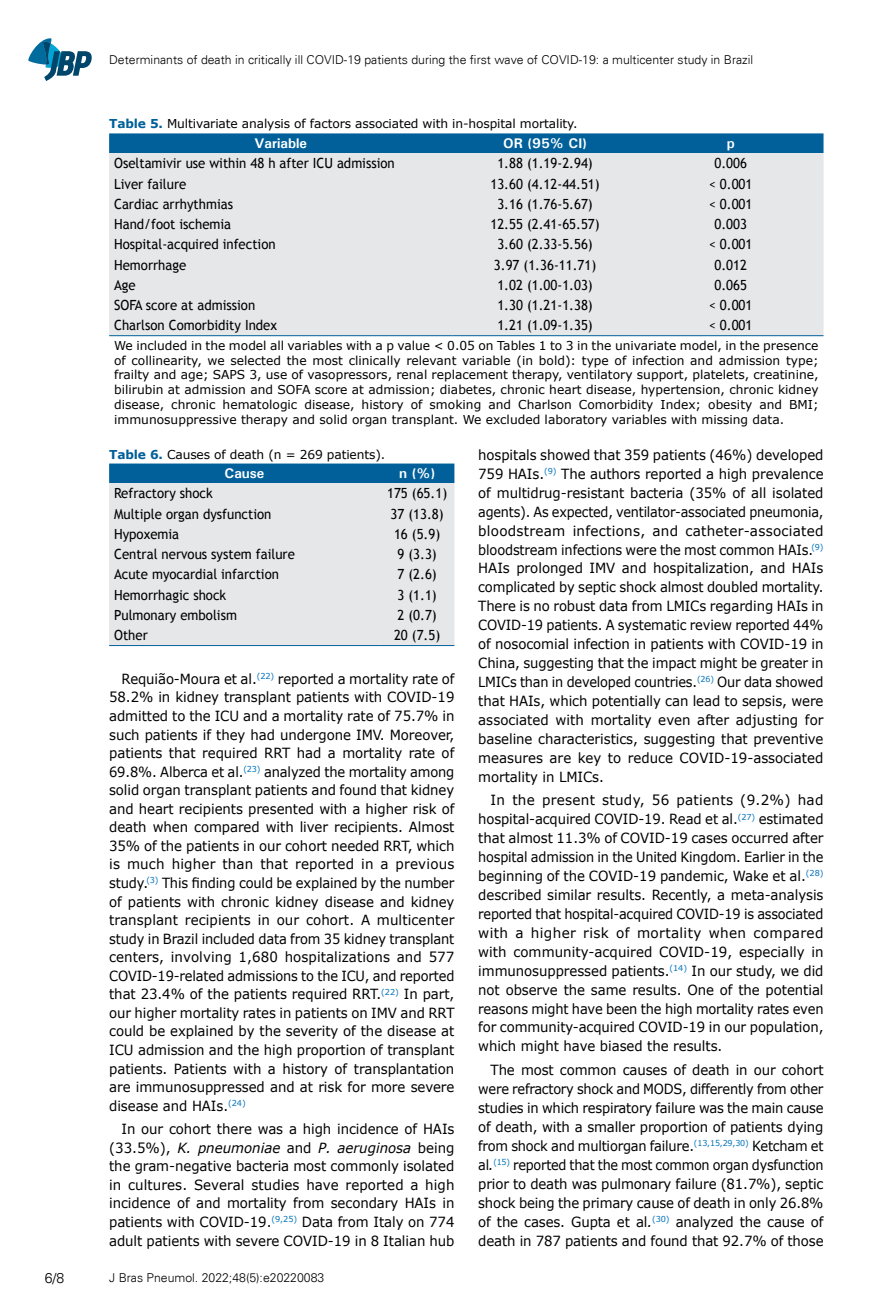
<style>
.page{position:relative;width:893px;height:1315px;background:#fff}
.page>*{position:absolute;margin:0;border:0;box-sizing:border-box;transform-origin:0 0}
.t1{font:14px/18.6px "Verdana";letter-spacing:-.005em;color:#000;text-align:justify;scale:.95 1}
.t2{font:14px/18.9px "Verdana";letter-spacing:-.005em;color:#000;text-align:justify}
.t3{font:14px "Trebuchet MS";color:#000;scale:.94 1}
.t4{font:700 14px "Univers";color:#fff}
.t5{font:300 14px "Univers";color:#000}
.t6{font:12.25px/14.7px "Verdana";letter-spacing:-.01em;color:#000;text-align:justify}
.t7{font:300 12.25px "Univers";color:#000}
.s1{font-weight:700;color:#01609a}
.s2{font-style:italic}
</style>
<div class="page">
<svg style="left:28px;top:38px;width:64px;height:43px"></svg>
<div style="left:109px;top:133px;width:714px;height:20px;background:#01609a"></div>
<div style="left:109px;top:153px;width:714px;height:182px;background:#e6e7e8"></div>
<hr style="left:109px;top:335px;width:343px;height:1px;background:#01609a">
<hr style="left:452px;top:335px;width:186px;height:1px;background:#01609a">
<hr style="left:638px;top:335px;width:185px;height:1px;background:#01609a">
<div style="left:109px;top:463px;width:345px;height:20px;background:#01609a"></div>
<div style="left:109px;top:483px;width:345px;height:162px;background:#e6e7e8"></div>
<hr style="left:109px;top:645px;width:271px;height:1px;background:#01609a">
<hr style="left:380px;top:645px;width:74px;height:1px;background:#01609a">
<p class="t7" style="left:109px;top:52px;width:645px">Determinants of death in critically ill COVID-19 patients during the first wave of COVID-19: a multicenter study in Brazil</p>
<p class="t6" style="left:109px;top:117px;width:470px"><span class="s1">Table 5.</span> Multivariate analysis of factors associated with in-hospital mortality.</p>
<p class="t4" style="left:255px;top:135px;width:54px">Variable</p>
<p class="t4" style="left:503px;top:135px;width:85px">OR (95% CI)</p>
<p class="t4" style="left:727px;top:135px;width:10px">p</p>
<p class="t3" style="left:114px;top:155px;width:300px">Oseltamivir use within 48 h after ICU admission</p>
<p class="t3" style="left:497px;top:155px;width:103px">1.88 (1.19-2.94)</p>
<p class="t3" style="left:714px;top:155px;width:36px">0.006</p>
<p class="t3" style="left:114px;top:175px;width:78px">Liver failure</p>
<p class="t3" style="left:490px;top:175px;width:118px">13.60 (4.12-44.51)</p>
<p class="t3" style="left:709px;top:175px;width:48px">&lt; 0.001</p>
<p class="t3" style="left:114px;top:196px;width:128px">Cardiac arrhythmias</p>
<p class="t3" style="left:497px;top:196px;width:103px">3.16 (1.76-5.67)</p>
<p class="t3" style="left:709px;top:196px;width:48px">&lt; 0.001</p>
<p class="t3" style="left:114px;top:216px;width:126px">Hand/foot ischemia</p>
<p class="t3" style="left:490px;top:216px;width:118px">12.55 (2.41-65.57)</p>
<p class="t3" style="left:714px;top:216px;width:36px">0.003</p>
<p class="t3" style="left:114px;top:236px;width:173px">Hospital-acquired infection</p>
<p class="t3" style="left:497px;top:236px;width:103px">3.60 (2.33-5.56)</p>
<p class="t3" style="left:709px;top:236px;width:48px">&lt; 0.001</p>
<p class="t3" style="left:114px;top:256px;width:78px">Hemorrhage</p>
<p class="t3" style="left:494px;top:256px;width:110px">3.97 (1.36-11.71)</p>
<p class="t3" style="left:714px;top:256px;width:36px">0.012</p>
<p class="t3" style="left:114px;top:277px;width:25px">Age</p>
<p class="t3" style="left:497px;top:277px;width:103px">1.02 (1.00-1.03)</p>
<p class="t3" style="left:714px;top:277px;width:36px">0.065</p>
<p class="t3" style="left:114px;top:297px;width:152px">SOFA score at admission</p>
<p class="t3" style="left:497px;top:297px;width:103px">1.30 (1.21-1.38)</p>
<p class="t3" style="left:709px;top:297px;width:48px">&lt; 0.001</p>
<p class="t3" style="left:114px;top:317px;width:175px">Charlson Comorbidity Index</p>
<p class="t3" style="left:497px;top:317px;width:103px">1.21 (1.09-1.35)</p>
<p class="t3" style="left:709px;top:317px;width:48px">&lt; 0.001</p>
<p class="t6" style="left:114px;top:338px;width:706px">We included in the model all variables with a p value &lt; 0.05 on Tables 1 to 3 in the univariate model, in the presence of collinearity, we selected the most clinically relevant variable (in bold): type of infection and admission type; frailty and age; SAPS 3, use of vasopressors, renal replacement therapy, ventilatory support, platelets, creatinine, bilirubin at admission and SOFA score at admission; diabetes, chronic heart disease, hypertension, chronic kidney disease, chronic hematologic disease, history of smoking and Charlson Comorbidity Index; obesity and BMI; immunosuppressive therapy and solid organ transplant. We excluded laboratory variables with missing data.</p>
<p class="t6" style="left:109px;top:447px;width:278px"><span class="s1">Table 6.</span> Causes of death (n = 269 patients).</p>
<p class="t4" style="left:225px;top:465px;width:41px">Cause</p>
<p class="t4" style="left:399px;top:465px;width:38px">n (%)</p>
<p class="t3" style="left:114px;top:485px;width:107px">Refractory shock</p>
<p class="t3" style="left:387px;top:485px;width:65px">175 (65.1)</p>
<p class="t3" style="left:114px;top:505px;width:169px">Multiple organ dysfunction</p>
<p class="t3" style="left:391px;top:505px;width:58px">37 (13.8)</p>
<p class="t3" style="left:114px;top:526px;width:71px">Hypoxemia</p>
<p class="t3" style="left:394px;top:526px;width:51px">16 (5.9)</p>
<p class="t3" style="left:114px;top:546px;width:194px">Central nervous system failure</p>
<p class="t3" style="left:397px;top:546px;width:43px">9 (3.3)</p>
<p class="t3" style="left:114px;top:566px;width:177px">Acute myocardial infarction</p>
<p class="t3" style="left:397px;top:566px;width:43px">7 (2.6)</p>
<p class="t3" style="left:114px;top:586px;width:121px">Hemorrhagic shock</p>
<p class="t3" style="left:397px;top:586px;width:43px">3 (1.1)</p>
<p class="t3" style="left:114px;top:607px;width:132px">Pulmonary embolism</p>
<p class="t3" style="left:397px;top:607px;width:43px">2 (0.7)</p>
<p class="t3" style="left:114px;top:627px;width:37px">Other</p>
<p class="t3" style="left:394px;top:627px;width:51px">20 (7.5)</p>
<p class="t1" style="left:478px;top:445px;width:365px">hospitals showed that 359 patients (46%) developed 759 HAIs.<sup>(9)</sup> The authors reported a high prevalence of multidrug-resistant bacteria (35% of all isolated agents). As expected, ventilator-associated pneumonia, bloodstream infections, and catheter-associated bloodstream infections were the most common HAIs.<sup>(9)<br></sup>HAIs prolonged IMV and hospitalization, and HAIs complicated by septic shock almost doubled mortality.<br>There is no robust data from LMICs regarding HAIs in COVID-19 patients. A systematic review reported 44% of nosocomial infection in patients with COVID-19 in China, suggesting that the impact might be greater in LMICs than in developed countries.<sup>(26)</sup> Our data showed that HAIs, which potentially can lead to sepsis, were associated with mortality even after adjusting for baseline characteristics, suggesting that preventive measures are key to reduce COVID-19-associated mortality in LMICs.</p>
<p class="t2" style="left:478px;top:791px;width:347px;text-indent:12px">In the present study, 56 patients (9.2%) had hospital-acquired COVID-19. Read et al.<sup>(27)</sup> estimated that almost 11.3% of COVID-19 cases occurred after hospital admission in the United Kingdom. Earlier in the beginning of the COVID-19 pandemic, Wake et al.<sup>(28) </sup>described similar results. Recently, a meta-analysis reported that hospital-acquired COVID-19 is associated with a higher risk of mortality when compared with community-acquired COVID-19, especially in immunosuppressed patients.<sup>(14)</sup> In our study, we did not observe the same results. One of the potential reasons might have been the high mortality rates even for community-acquired COVID-19 in our population, which might have biased the results.</p>
<p class="t1" style="left:478px;top:1061px;width:365px;text-indent:12px">The most common causes of death in our cohort were refractory shock and MODS, differently from other studies in which respiratory failure was the main cause of death, with a smaller proportion of patients dying from shock and multiorgan failure.<sup>(13,15,29,30)</sup> Ketcham et al<span class="s2">.</span><sup>(15)</sup> reported that the most common organ dysfunction prior to death was pulmonary failure (81.7%), septic shock being the primary cause of death in only 26.8% of the cases. Gupta et al<span class="s2">.</span><sup>(30)</sup> analyzed the cause of death in 787 patients and found that 92.7% of those</p>
<p class="t1" style="left:109px;top:670px;width:365px;text-indent:12px">Requião-Moura et al.<sup>(22)</sup> reported a mortality rate of 58.2% in kidney transplant patients with COVID-19 admitted to the ICU and a mortality rate of 75.7% in such patients if they had undergone IMV. Moreover, patients that required RRT had a mortality rate of 69.8%. Alberca et al.<sup>(23)</sup> analyzed the mortality among solid organ transplant patients and found that kidney and heart recipients presented with a higher risk of death when compared with liver recipients. Almost 35% of the patients in our cohort needed RRT, which is much higher than that reported in a previous study.<sup>(3)</sup> This finding could be explained by the number of patients with chronic kidney disease and kidney transplant recipients in our cohort. A multicenter study in Brazil included data from 35 kidney transplant centers, involving 1,680 hospitalizations and 577<br>COVID-19-related admissions to the ICU, and reported that 23.4% of the patients required RRT.<sup>(22)</sup> In part, our higher mortality rates in patients on IMV and RRT could be explained by the severity of the disease at ICU admission and the high proportion of transplant patients. Patients with a history of transplantation are immunosuppressed and at risk for more severe disease and HAIs.<sup>(24)</sup></p>
<p class="t1" style="left:109px;top:1120px;width:365px;text-indent:12px">In our cohort there was a high incidence of HAIs (33.5%), <span class="s2">K. pneumoniae</span> and <span class="s2">P. aeruginosa</span> being the gram-negative bacteria most commonly isolated in cultures. Several studies have reported a high incidence of and mortality from secondary HAIs in patients with COVID-19.<sup>(9,25)</sup> Data from Italy on 774 adult patients with severe COVID-19 in 8 Italian hub</p>
<p class="t5" style="left:45px;top:1269px;width:21px">6/8</p>
<p class="t7" style="left:109px;top:1270px;width:217px">J Bras Pneumol. 2022;48(5):e20220083</p>
</div>
